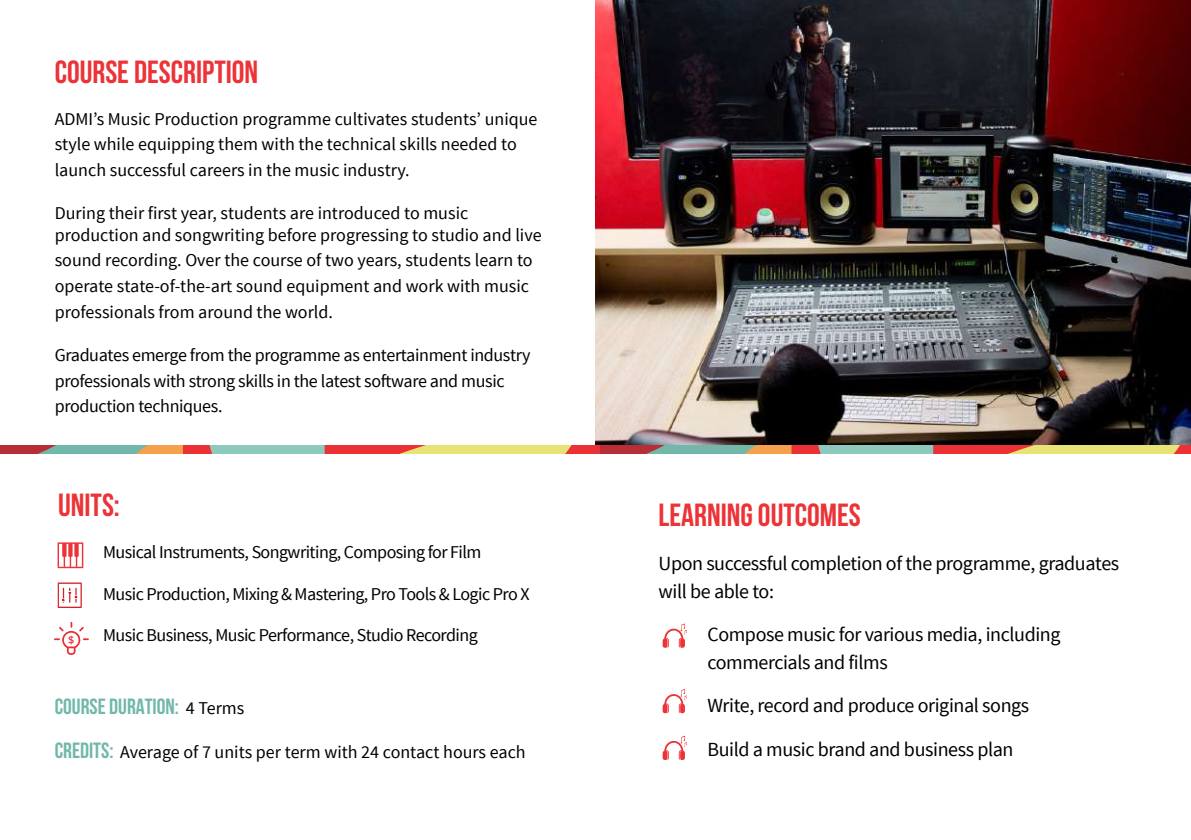
<style>
.page{position:relative;width:1191px;height:840px;background:#fff}
.page>*{position:absolute;margin:0;border:0;box-sizing:border-box;transform-origin:0 0}
.t1{font:700 32px "Bebas Neue";color:#ec3337}
.t2{font:700 22px "Bebas Neue";color:#71b8aa}
.t3{font:20px/28px "Source Sans Pro";letter-spacing:-.02em;color:#000}
.t4{font:18px/25.6px "Source Sans Pro";letter-spacing:-.005em;color:#000}
.t5{font:18px "Source Sans Pro";letter-spacing:-.03em;color:#000}
.s1{font-family:"Source Sans Pro";font-weight:400;font-size:18px;color:#000}
.s2{font-family:"Bebas Neue";font-weight:700;font-size:22px;color:#71b8aa}
</style>
<div class="page">
<img style="left:595px;top:0;width:596px;height:445px">
<svg style="left:58px;top:542px;width:25px;height:26px"></svg>
<svg style="left:0;top:445px;width:1191px;height:8px;background:#c19973"></svg>
<svg style="left:662px;top:623px;width:25px;height:24px"></svg>
<svg style="left:662px;top:689px;width:25px;height:24px"></svg>
<svg style="left:662px;top:735px;width:25px;height:24px"></svg>
<svg style="left:58px;top:582px;width:24px;height:25px"></svg>
<svg style="left:54px;top:621px;width:35px;height:33px"></svg>
<h1 class="t1" style="left:55px;top:54px;width:205px">COURSE DESCRIPTION</h1>
<p class="t4" style="left:55px;top:106px;width:484px">ADMI’s Music Production programme cultivates students’ unique style while equipping them with the technical skills needed to launch successful careers in the music industry.</p>
<p class="t4" style="left:55px;top:203px;width:488px;line-height:21.6px">During their first year, students are introduced to music production and songwriting before progressing to studio and live</p>
<p class="t4" style="left:55px;top:248px;width:479px">sound recording. Over the course of two years, students learn to operate state-of-the-art sound equipment and work with music professionals from around the world.</p>
<p class="t4" style="left:55px;top:342px;width:477px">Graduates emerge from the programme as entertainment industry professionals with strong skills in the latest software and music production techniques.</p>
<h1 class="t1" style="left:58px;top:487px;width:63px">UNITS:</h1>
<p class="t5" style="left:103px;top:540px;width:380px">Musical Instruments, Songwriting, Composing for Film</p>
<p class="t5" style="left:103px;top:582px;width:428px">Music Production, Mixing &amp; Mastering, Pro Tools &amp; Logic Pro X</p>
<p class="t5" style="left:103px;top:623px;width:376px">Music Business, Music Performance, Studio Recording</p>
<p class="t2" style="left:55px;top:693px;width:191px">COURSE DURATION: <span class="s1">4 Terms</span></p>
<p class="t4" style="left:55px;top:738px;width:472px"><span class="s2">CREDITS:</span> Average of 7 units per term with 24 contact hours each</p>
<h1 class="t1" style="left:658px;top:497px;width:204px">LEARNING OUTCOMES</h1>
<p class="t3" style="left:658px;top:549px;width:462px">Upon successful completion of the programme, graduates will be able to:</p>
<p class="t3" style="left:707px;top:620px;width:354px">Compose music for various media, including commercials and films</p>
<p class="t3" style="left:707px;top:684px;width:323px;line-height:43.2px">Write, record and produce original songs<br>Build a music brand and business plan</p>
</div>
